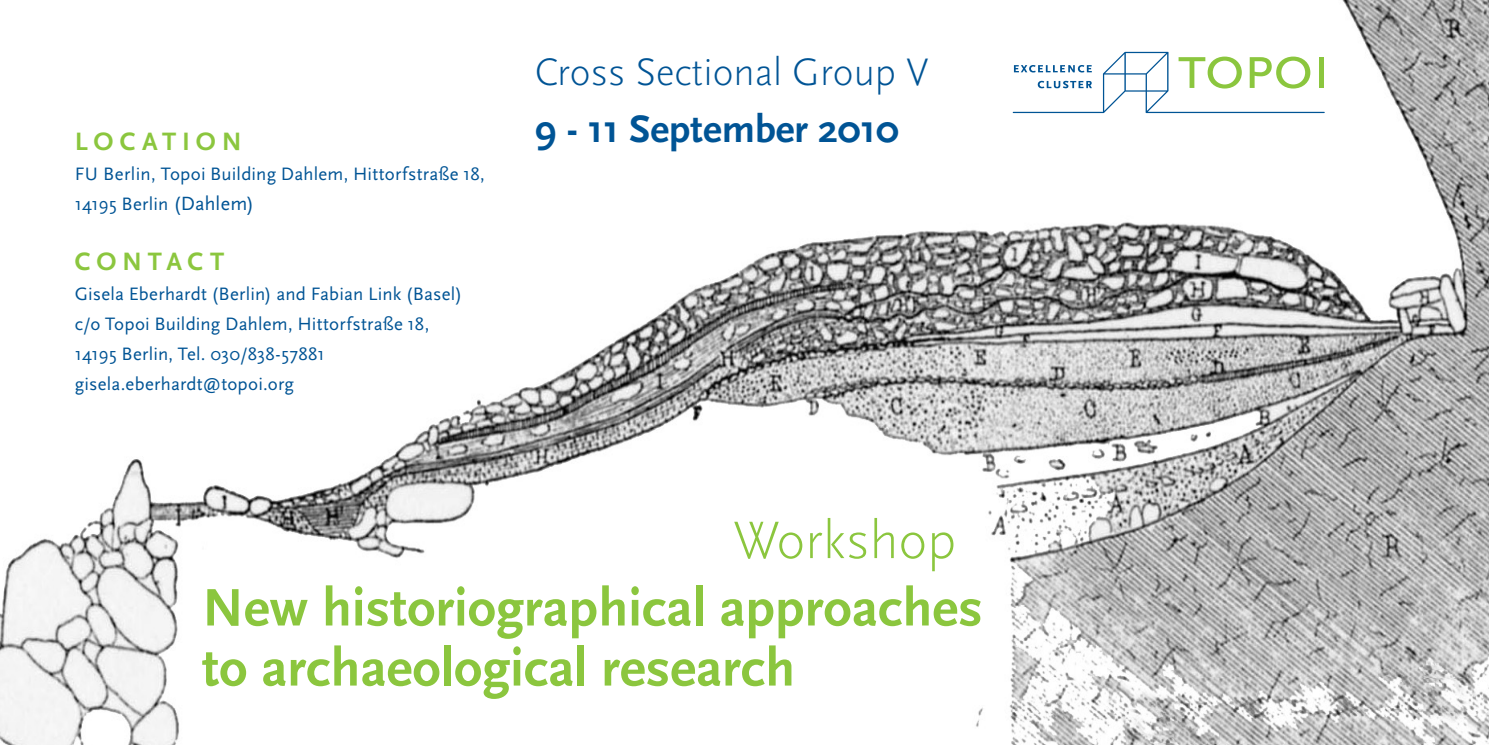
<style>
.page{position:relative;width:1489px;height:745px;background:#fff}
.page>*{position:absolute;margin:0;border:0;box-sizing:border-box;transform-origin:0 0}
.t1{font:700 55px/60px "Scala Sans";color:#8bc63e}
.t2{font:300 55px "Scala Sans";color:#8bc63e}
.t3{font:300 40px "Scala Sans";color:#005495}
.t4{font:700 40px "Scala Sans";color:#005495}
.t5{font:700 26.25px "Scala Sans";letter-spacing:.22em;color:#8bc63e}
.t6{font:18.75px/30px "Scala Sans";letter-spacing:.01em;color:#005495}
.s1{font-size:20px}
</style>
<div class="page">
<img style="left:0;top:0;width:1488px;height:744px">
<svg style="left:536px;top:57px;width:88px;height:30px"></svg>
<svg style="left:636px;top:57px;width:136px;height:30px"></svg>
<svg style="left:793px;top:57px;width:102px;height:39px"></svg>
<svg style="left:905px;top:58px;width:24px;height:29px"></svg>
<svg style="left:535px;top:120px;width:21px;height:31px"></svg>
<svg style="left:588px;top:121px;width:27px;height:22px"></svg>
<svg style="left:628px;top:111px;width:181px;height:41px"></svg>
<svg style="left:817px;top:120px;width:82px;height:23px"></svg>
<svg style="left:1012px;top:52px;width:312px;height:61px"></svg>
<h3 class="t5" style="left:75px;top:126px;width:168px">LOCATION</h3>
<p class="t6" style="left:75px;top:159px;width:411px">FU Berlin, Topoi Building Dahlem, Hittorfstraße 18,<br>14195 Berlin <span class="s1">(Dahlem)</span></p>
<h3 class="t5" style="left:75px;top:246px;width:23px">contact</h3>
<p class="t6" style="left:75px;top:279px;width:389px">Gisela Eberhardt (Berlin) and Fabian Link (Basel) c/o Topoi Building Dahlem, Hittorfstraße 18, 14195 Berlin, Tel. 030/838-57881 gisela.eberhardt@topoi.org</p>
<h2 class="t3" style="left:535px;top:48px;width:395px">Cross Sectional Group V</h2>
<h2 class="t4" style="left:535px;top:105px;width:365px">9 - 11 September 2010</h2>
<h1 class="t2" style="left:733px;top:507px;width:225px">Workshop</h1>
<h1 class="t1" style="left:202px;top:577px;width:782px">New historiographical approaches to archaeological research</h1>
</div>
